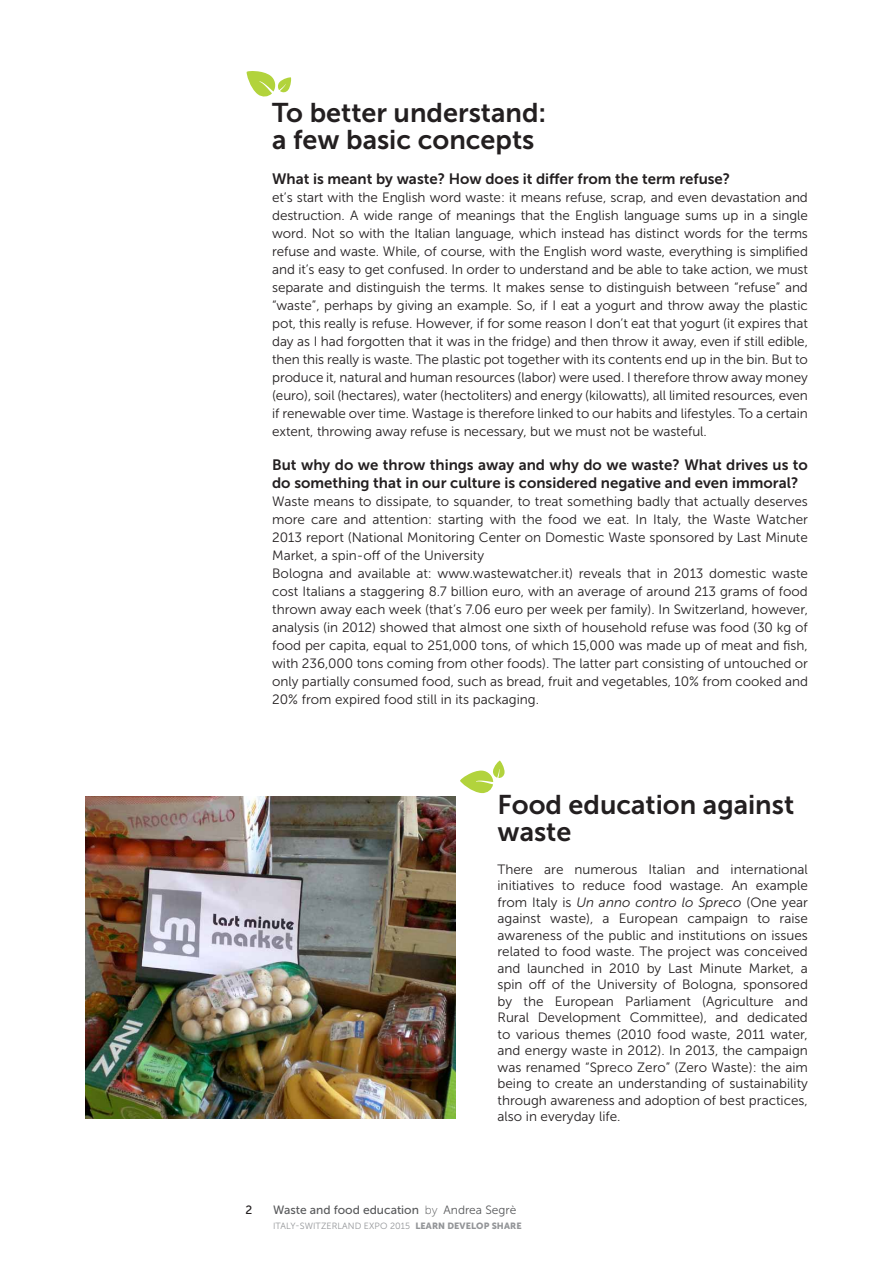
<style>
.page{position:relative;width:893px;height:1263px;background:#fff}
.page>*{position:absolute;margin:0;border:0;box-sizing:border-box;transform-origin:0 0}
.t1{font:27px/27px "Museo Sans 700";color:#231f20}
.t2{font:15px/18px "Museo Sans 700";color:#231f20}
.t3{font:13.5px/18px "Museo Sans 300";color:#231f20;text-align:justify}
.t4{font:12px "Museo Sans 500";color:#58595b}
.t5{font:12px "Museo Sans 500";color:#231f20}
.t6{font:9px "Museo Sans 300";letter-spacing:.01em;color:#939598}
.s1{font-style:italic}
.s2{font-family:"Museo Sans 100"}
.s3{font-family:"Museo Sans 300"}
.s4{font-family:"Museo Sans 900"}
</style>
<div class="page">
<img style="left:85px;top:796px;width:370px;height:322px">
<svg style="left:246px;top:71px;width:45px;height:26px"></svg>
<svg style="left:460px;top:760px;width:45px;height:33px"></svg>
<h1 class="t1" style="left:272px;top:99px;width:276px">To better understand: a few basic concepts</h1>
<p class="t2" style="left:272px;top:169px;width:460px">What is meant by waste? How does it differ from the term refuse?</p>
<p class="t3" style="left:272px;top:188px;width:537px">et’s start with the English word waste: it means refuse, scrap, and even devastation and destruction. A wide range of meanings that the English language sums up in a single word. N ot so with the Italian language, which instead has distinct words for the terms refuse and waste. While, of course, with the English word waste, everything is simplified and it’s easy to get confused. In order to understand and be able to take action, we must separate and distinguish the terms. It makes sense to distinguish between “refuse” and “waste”, perhaps by giving an example. So, if I eat a yogurt and throw away the plastic pot, this really is refuse. However, if for some reason I don’t eat that yogurt (it expires that day as I had forgotten that it was in the fridge) and then throw it away, even if still edible, then this really is waste. The plastic pot together with its contents end up in the bin. But to produce it, natural and human resources (labor) were used. I therefore throw away money (euro), soil (hectares), water (hectoliters) and energy (kilowatts), all limited resources, even if renewable over time. Wastage is therefore linked to our habits and lifestyles. To a certain extent, throwing away refuse is necessary, but we must not be wasteful.</p>
<p class="t2" style="left:272px;top:456px;width:537px">But why do we throw things away and why do we waste? What drives us to do something that in our culture is considered negative and even immoral?</p>
<p class="t3" style="left:272px;top:493px;width:537px;text-align:left">Waste means to dissipate, to squander, to treat something badly that actually deserves more care and attention: starting with the food we eat. In Italy, the Waste Watcher 2013 report (National Monitoring Center on Domestic Waste sponsored by Last Minute Market, a spin-off of the University<br>Bologna and available at: www.wastewatcher.it) reveals that in 2013 domestic waste cost Italians a staggering 8.7 billion euro, with an average of around 213 grams of food thrown away each week (that’s 7.06 euro per week per family). In Switzerland, however, analysis (in 2012) showed that almost one sixth of household refuse was food (30 kg of food per capita, equal to 251,000 tons, of which 15,000 was made up of meat and fish, with 236,000 tons coming from other foods). The latter part consisting of untouched or only partially consumed food, such as bread, fruit and vegetables, 10% from cooked and 20% from expired food still in its packaging.</p>
<h1 class="t1" style="left:497px;top:791px;width:298px">Food education against waste</h1>
<p class="t3" style="left:497px;top:861px;width:312px;line-height:16.5px">There are numerous Italian and international initiatives to reduce food wastage. An example from Italy is <span class="s1">Un anno contro lo Spreco</span> (One year against waste), a European campaign to raise awareness of the public and institutions on issues related to food waste. The project was conceived and launched in 2010 by Last Minute Market, a spin off of the University of Bologna, sponsored by the European Parliament (Agriculture and Rural Development Committee), and dedicated to various themes (2010 food waste, 2011 water, and energy waste in 2012). In 2013, the campaign was renamed “Spreco Zero” (Zero Waste): the aim being to create an understanding of sustainability through awareness and adoption of best practices, also in everyday life.</p>
<p class="t5" style="left:245px;top:1203px;width:8px">2</p>
<p class="t4" style="left:273px;top:1203px;width:245px">Waste and food education <span class="s2">by</span> <span class="s3">Andrea Segrè</span></p>
<p class="t6" style="left:273px;top:1221px;width:250px">Italy-Switzerland EXPO 2015 <span class="s4">LEARN DEVELOP SHARE</span></p>
</div>
